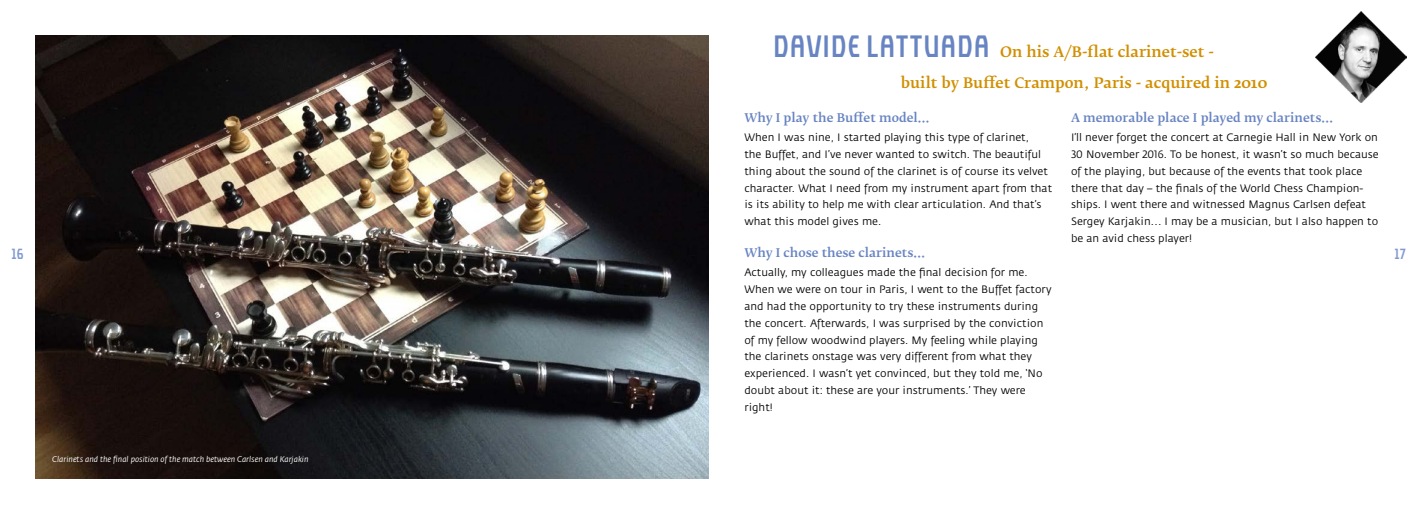
<style>
.page{position:relative;width:1418px;height:514px;background:#fff}
.page>*{position:absolute;margin:0;border:0;box-sizing:border-box;transform-origin:0 0}
.t1{font:500 14.38px/31.2px "Fedra Serif B";color:#d18f00}
.t2{font:13.75px "RCO";color:#819ad0}
.t3{font:500 11.88px "Fedra Serif B";color:#6884c2}
.t4{font:10.62px/16.9px "Fedra Sans";color:#000}
.t5{font:italic 8.12px "Fedra Sans";color:#fff}
.s1{font-family:"RCO";font-weight:400;font-size:28.75px;color:#6884c2}
</style>
<div class="page">
<img style="left:35px;top:35px;width:674px;height:443px">
<img style="left:1315px;top:11px;width:91px;height:91px">
<p class="t2" style="left:11px;top:246px;width:14px">16</p>
<p class="t5" style="left:52px;top:455px;width:258px">Clarinets and the final position of the match between Carlsen and Karjakin</p>
<h1 class="t1" style="left:901px;top:36px;width:368px;text-indent:-128px"><span class="s1">DAVIDE LATTUADA</span> On his A/B-flat clarinet-set -<br>built by Buffet Crampon, Paris - acquired in 2010</h1>
<p class="t3" style="left:744px;top:110px;width:187px">Why I play the Buffet model…</p>
<p class="t4" style="left:744px;top:129px;width:309px">When I was nine, I started playing this type of clarinet,<br>the Buffet, and I’ve never wanted to switch. The beautiful thing about the sound of the clarinet is of course its velvet character. What I need from my instrument apart from that is its ability to help me with clear articulation. And that’s what this model gives me.</p>
<p class="t3" style="left:744px;top:245px;width:182px">Why I chose these clarinets…</p>
<p class="t4" style="left:744px;top:264px;width:309px">Actually, my colleagues made the final decision for me.<br>When we were on tour in Paris, I went to the Buffet factory and had the opportunity to try these instruments during the concert. Afterwards, I was surprised by the conviction of my fellow woodwind players. My feeling while playing the clarinets onstage was very different from what they experienced. I wasn’t yet convinced, but they told me, ‘No doubt about it: these are your instruments.’ They were right!</p>
<p class="t3" style="left:1070px;top:110px;width:264px">A memorable place I played my clarinets…</p>
<p class="t4" style="left:1070px;top:129px;width:309px">I’ll never forget the concert at Carnegie Hall in New York on 30 November 2016. To be honest, it wasn’t so much because of the playing, but because of the events that took place there that day – the finals of the World Chess Champion&shy;ships. I went there and witnessed Magnus Carlsen defeat Sergey Karjakin… I may be a musician, but I also happen to be an avid chess player!</p>
<p class="t2" style="left:1394px;top:246px;width:13px">17</p>
</div>
